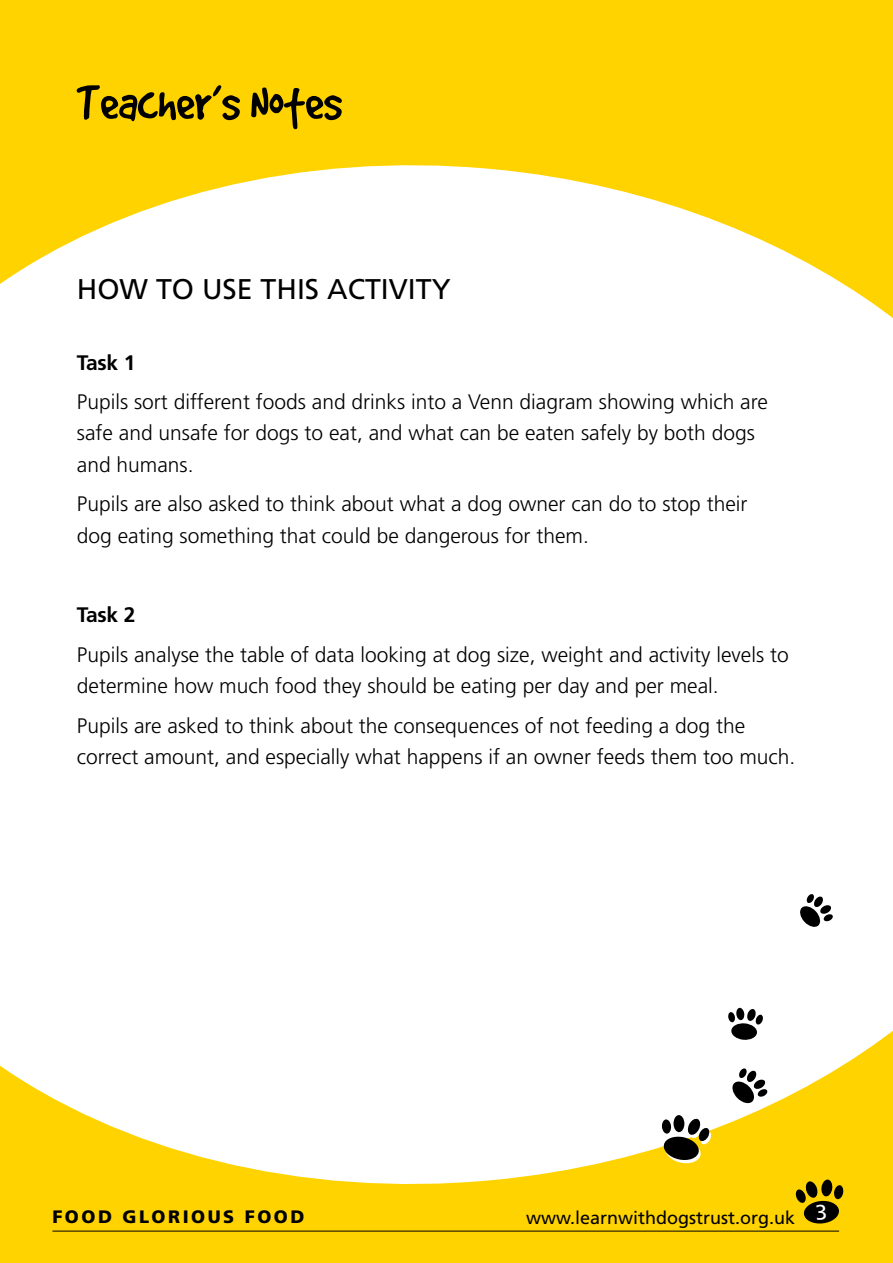
<style>
.page{position:relative;width:893px;height:1263px;background:#fff}
.page>*{position:absolute;margin:0;border:0;box-sizing:border-box;transform-origin:0 0}
.t1{font:54px "Good Dog Plain";color:#000}
.t2{font:28.5px "Frutiger";color:#000}
.t3{font:300 21px/31.2px "Frutiger";color:#000}
.t4{font:700 21px "Frutiger";letter-spacing:-.01em;color:#000}
.t5{font:18px "Frutiger";color:#000}
.t6{font:900 18px "Frutiger";letter-spacing:.14em;color:#000}
</style>
<div class="page">
<svg style="left:0;top:1030px;width:893px;height:233px;fill:#ffd300"></svg>
<hr style="left:52px;top:1231px;width:787px;height:1px;background:#000">
<svg style="left:0;top:0;width:893px;height:318px;fill:#ffd300"></svg>
<svg style="left:731px;top:1068px;width:37px;height:36px"></svg>
<svg style="left:728px;top:1007px;width:35px;height:33px"></svg>
<svg style="left:800px;top:894px;width:33px;height:33px"></svg>
<svg style="left:663px;top:1118px;width:49px;height:47px"></svg>
<div style="left:662px;top:1119px;width:9px;height:15px;background:#000;border-radius:50%"></div>
<div style="left:673px;top:1115px;width:11px;height:17px;background:#000;border-radius:50%"></div>
<svg style="left:795px;top:1179px;width:49px;height:45px;background:#7f6900"></svg>
<h1 class="t1" style="left:77px;top:77px;width:267px">Teacher’s Notes</h1>
<h2 class="t2" style="left:77px;top:272px;width:375px">HOW TO USE THIS ACTIVITY</h2>
<p class="t4" style="left:77px;top:350px;width:60px">Task 1</p>
<p class="t3" style="left:77px;top:386px;width:692px">Pupils sort different foods and drinks into a Venn diagram showing which are safe and unsafe for dogs to eat, and what can be eaten safely by both dogs and humans.</p>
<p class="t3" style="left:77px;top:488px;width:672px">Pupils are also asked to think about what a dog owner can do to stop their dog eating something that could be dangerous for them.</p>
<p class="t4" style="left:77px;top:602px;width:60px">Task 2</p>
<p class="t3" style="left:77px;top:639px;width:713px">Pupils analyse the table of data looking at dog size, weight and activity levels to determine how much food they should be eating per day and per meal.</p>
<p class="t3" style="left:77px;top:710px;width:720px">Pupils are asked to think about the consequences of not feeding a dog the correct amount, and especially what happens if an owner feeds them too much.</p>
<p class="t6" style="left:52px;top:1206px;width:253px">FOOD GLORIOUS FOOD</p>
<p class="t5" style="left:526px;top:1207px;width:271px">www.learnwithdogstrust.org.uk</p>
</div>
